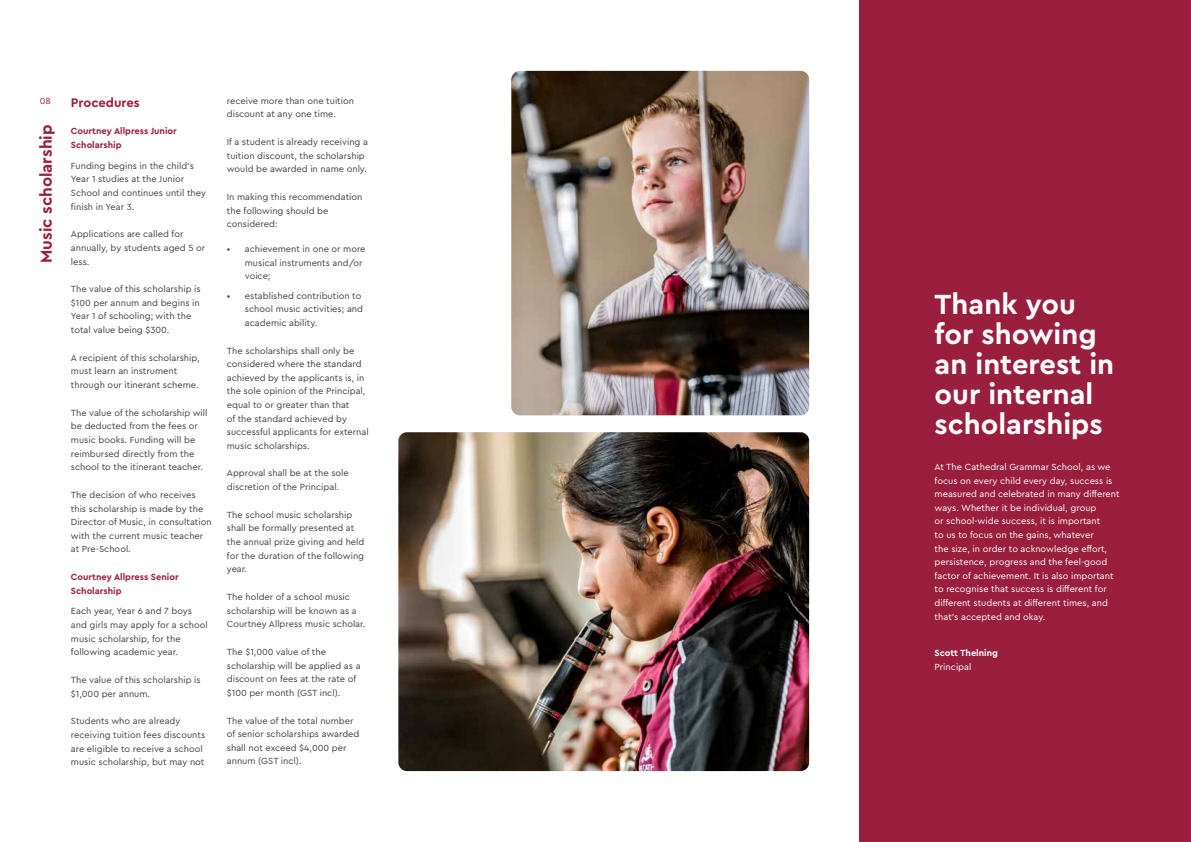
<style>
.page{position:relative;width:1191px;height:842px;background:#fff}
.page>*{position:absolute;margin:0;border:0;box-sizing:border-box;transform-origin:0 0}
.t1{font:700 29px/30px "Cera Pro";color:#fff}
.t2{font:700 16.7px "Cera Pro";color:#9a1e3e}
.t3{font:700 13px "Cera Pro";color:#9a1e3e}
.t4{font:9.3px/13.6px "Cera Pro";color:#414042}
.t5{font:9.3px/13.6px "Cera Pro";color:#fff}
.t6{font:700 9.3px/13.6px "Cera Pro";color:#9a1e3e}
.t7{font:700 9.3px "Cera Pro";color:#fff}
.t8{font:9.3px "Cera Pro";color:#9a1e3e}
</style>
<div class="page">
<img style="left:398px;top:432px;width:411px;height:339px">
<img style="left:511px;top:71px;width:298px;height:344px">
<div style="left:859px;top:0;width:332px;height:842px;background:#9a1e3e"></div>
<p class="t8" style="left:40px;top:94px;width:13px">08</p>
<h3 class="t3" style="left:71px;top:94px;width:70px">Procedures</h3>
<p class="t6" style="left:71px;top:124px;width:107px">Courtney Allpress Junior<br>Scholarship</p>
<p class="t4" style="left:71px;top:158px;width:137px">Funding begins in the child's<br>Year 1 studies at the Junior<br>School and continues until they finish in Year 3.</p>
<p class="t4" style="left:71px;top:227px;width:136px">Applications are called for annually, by students aged 5 or less.</p>
<p class="t4" style="left:71px;top:282px;width:131px">The value of this scholarship is $100 per annum and begins in<br>Year 1 of schooling; with the total value being $300.</p>
<p class="t4" style="left:71px;top:350px;width:130px">A recipient of this scholarship, must learn an instrument through our itinerant scheme.</p>
<p class="t4" style="left:71px;top:405px;width:138px">The value of the scholarship will be deducted from the fees or music books. Funding will be reimbursed directly from the school to the itinerant teacher.</p>
<p class="t4" style="left:71px;top:488px;width:142px">The decision of who receives this scholarship is made by the<br>Director of Music, in consultation with the current music teacher at Pre-School.</p>
<p class="t6" style="left:71px;top:570px;width:109px">Courtney Allpress Senior<br>Scholarship</p>
<p class="t4" style="left:71px;top:604px;width:138px">Each year, Year 6 and 7 boys and girls may apply for a school music scholarship, for the following academic year.</p>
<p class="t4" style="left:71px;top:673px;width:131px">The value of this scholarship is $1,000 per annum.</p>
<p class="t4" style="left:71px;top:714px;width:136px">Students who are already receiving tuition fees discounts are eligible to receive a school music scholarship, but may not</p>
<h2 class="t2" style="left:35px;top:263px;width:140px;rotate:-90deg">Music scholarship</h2>
<p class="t4" style="left:227px;top:93px;width:129px">receive more than one tuition discount at any one time.</p>
<p class="t4" style="left:227px;top:135px;width:143px">If a student is already receiving a tuition discount, the scholarship would be awarded in name only.</p>
<p class="t4" style="left:227px;top:190px;width:137px">In making this recommendation the following should be considered:</p>
<p class="t4" style="left:245px;top:242px;width:122px;text-indent:-18px">• achievement in one or more musical instruments and/or voice;</p>
<p class="t4" style="left:245px;top:288px;width:120px;text-indent:-18px">• established contribution to school music activities; and academic ability.</p>
<p class="t4" style="left:227px;top:343px;width:143px">The scholarships shall only be considered where the standard achieved by the applicants is, in the sole opinion of the Principal, equal to or greater than that<br>of the standard achieved by successful applicants for external music scholarships.</p>
<p class="t4" style="left:227px;top:466px;width:123px">Approval shall be at the sole discretion of the Principal.</p>
<p class="t4" style="left:227px;top:507px;width:139px">The school music scholarship shall be formally presented at the annual prize giving and held for the duration of the following year.</p>
<p class="t4" style="left:227px;top:590px;width:140px">The holder of a school music scholarship will be known as a<br>Courtney Allpress music scholar.</p>
<p class="t4" style="left:227px;top:645px;width:135px">The $1,000 value of the scholarship will be applied as a discount on fees at the rate of $100 per month (GST incl).</p>
<p class="t4" style="left:227px;top:713px;width:134px">The value of the total number of senior scholarships awarded shall not exceed $4,000 per annum (GST incl).</p>
<h1 class="t1" style="left:934px;top:288px;width:181px">Thank you for showing an interest in our internal scholarships</h1>
<p class="t5" style="left:934px;top:460px;width:187px">At The Cathedral Grammar School, as we focus on every child every day, success is measured and celebrated in many different ways. Whether it be individual, group<br>or school-wide success, it is important<br>to us to focus on the gains, whatever<br>the size, in order to acknowledge effort, persistence, progress and the feel-good factor of achievement. It is also important to recognise that success is different for different students at different times, and that's accepted and okay.</p>
<p class="t7" style="left:934px;top:647px;width:65px">Scott Thelning</p>
<p class="t5" style="left:934px;top:659px;width:38px">Principal</p>
</div>
